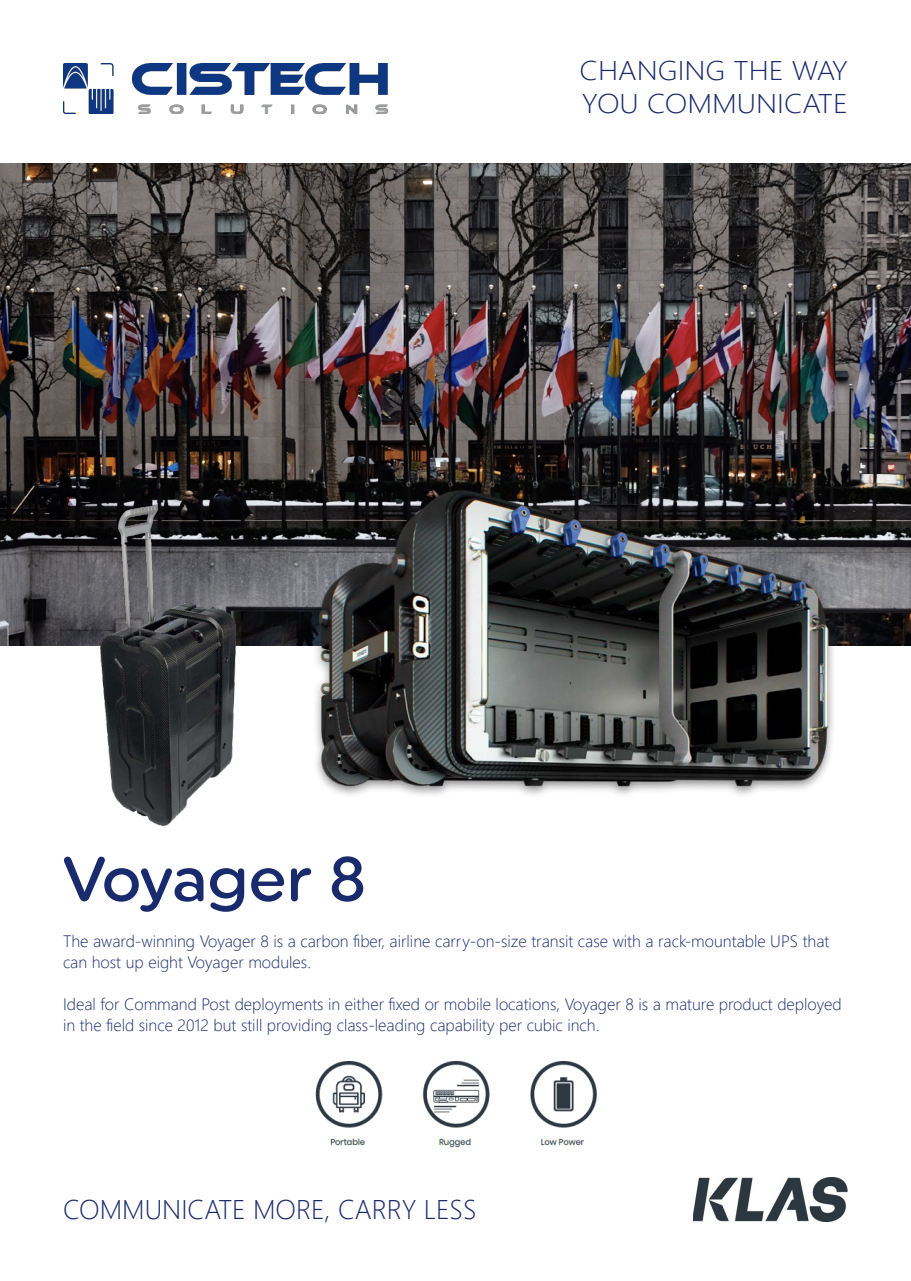
<style>
.page{position:relative;width:911px;height:1281px;background:#fff}
.page>*{position:absolute;margin:0;border:0;box-sizing:border-box;transform-origin:0 0}
.t1{font:500 63px "Uniform Rounded";letter-spacing:-.01em;color:#192b6c}
.t2{font:300 27px/33px "Segoe UI";color:#192b6c;scale:1.1 1}
.t3{font:300 27px "Segoe UI";color:#192b6c}
.t4{font:300 16.5px/21px "Segoe UI";color:#192b6c}
</style>
<div class="page">
<img style="left:0;top:163px;width:911px;height:482px">
<div style="left:311px;top:485px;width:526px;height:313px;background:#231f20;opacity:.54"></div>
<img style="left:301px;top:485px;width:544px;height:306px">
<img style="left:99px;top:504px;width:138px;height:322px">
<img style="left:63px;top:63px;width:325px;height:51px">
<img style="left:693px;top:1177px;width:154px;height:44px">
<img style="left:315px;top:1061px;width:282px;height:87px">
<p class="t2" style="left:580px;top:51px;width:246px">CHANGING THE WAY<br>YOU COMMUNICATE</p>
<p class="t1" style="left:63px;top:841px;width:305px">Voyager 8</p>
<p class="t4" style="left:63px;top:929px;width:768px">The award-winning Voyager 8 is a carbon fiber, airline carry-on-size transit case with a rack-mountable UPS that can host up eight Voyager modules.</p>
<p class="t4" style="left:63px;top:992px;width:780px">Ideal for Command Post deployments in either fixed or mobile locations, Voyager 8 is a mature product deployed in the field since 2012 but still providing class-leading capability per cubic inch.</p>
<p class="t3" style="left:63px;top:1184px;width:415px">COMMUNICATE MORE, CARRY LESS</p>
</div>
